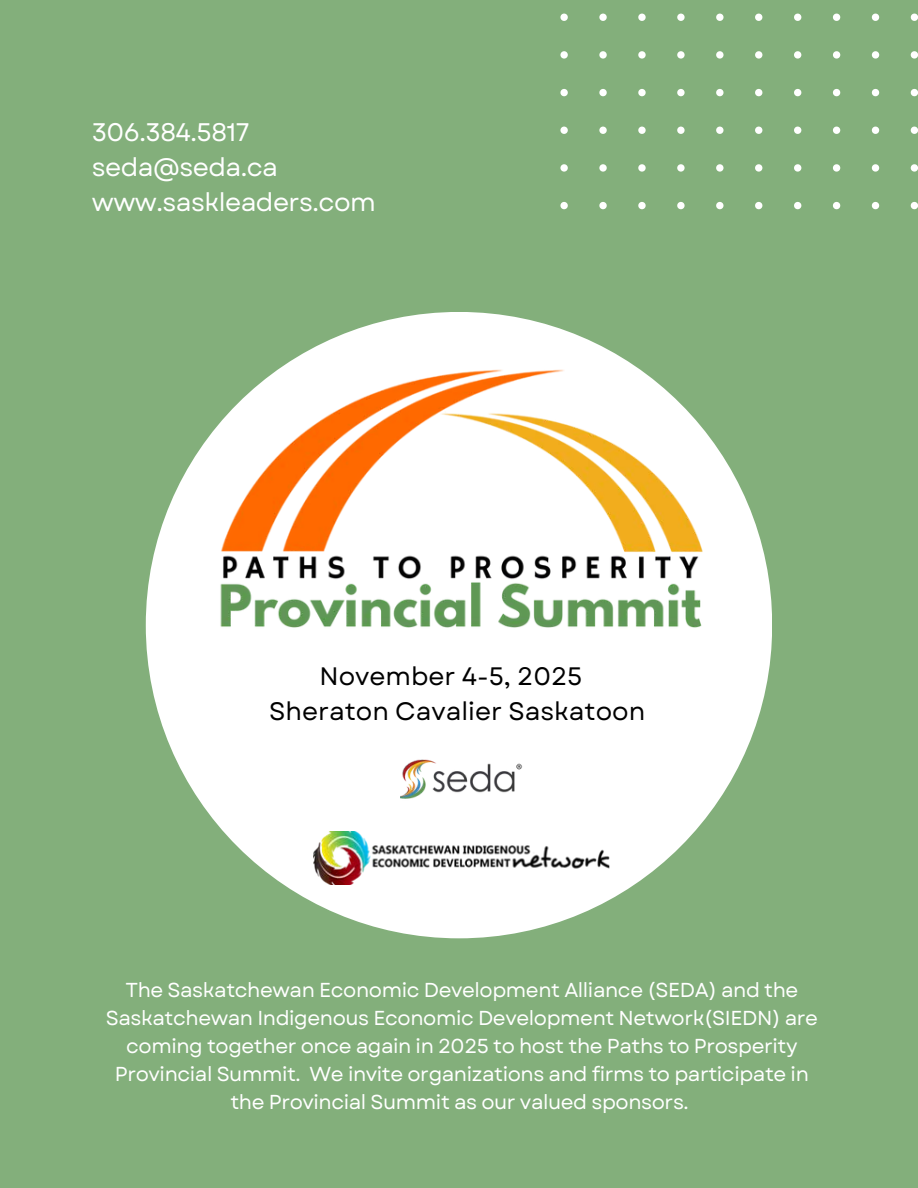
<style>
.page{position:relative;width:918px;height:1188px;background:#fff}
.page>*{position:absolute;margin:0;border:0;box-sizing:border-box;transform-origin:0 0}
.t1{font:25.35px/34.8px "Garet";letter-spacing:-.02em;color:#fff}
.t2{font:25.2px/34.8px "Garet";color:#000;text-align:center}
.t3{font:20.1px/28.2px "Garet";letter-spacing:-.02em;color:#fff;text-align:center}
</style>
<div class="page">
<div style="left:0;top:0;width:918px;height:1187px;background:#83af7b"></div>
<div style="left:146px;top:312px;width:626px;height:626px;background:#fff;border-radius:50%"></div>
<svg style="left:560px;top:14px;width:358px;height:195px"></svg>
<img style="left:401px;top:759px;width:122px;height:40px">
<img style="left:313px;top:832px;width:297px;height:53px">
<img style="left:154px;top:362px;width:606px;height:266px">
<p class="t1" style="left:92px;top:115px;width:286px">306.384.5817 seda@seda.ca www.saskleaders.com</p>
<p class="t2" style="left:269px;top:659px;width:378px">November 4-5, 2025<br>Sheraton Cavalier Saskatoon</p>
<p class="t3" style="left:106px;top:976px;width:714px">The Saskatchewan Economic Development Alliance (SEDA) and the Saskatchewan Indigenous Economic Development Network(SIEDN) are coming together once again in 2025 to host the Paths to Prosperity Provincial Summit. We invite organizations and firms to participate in the Provincial Summit as our valued sponsors.</p>
</div>
